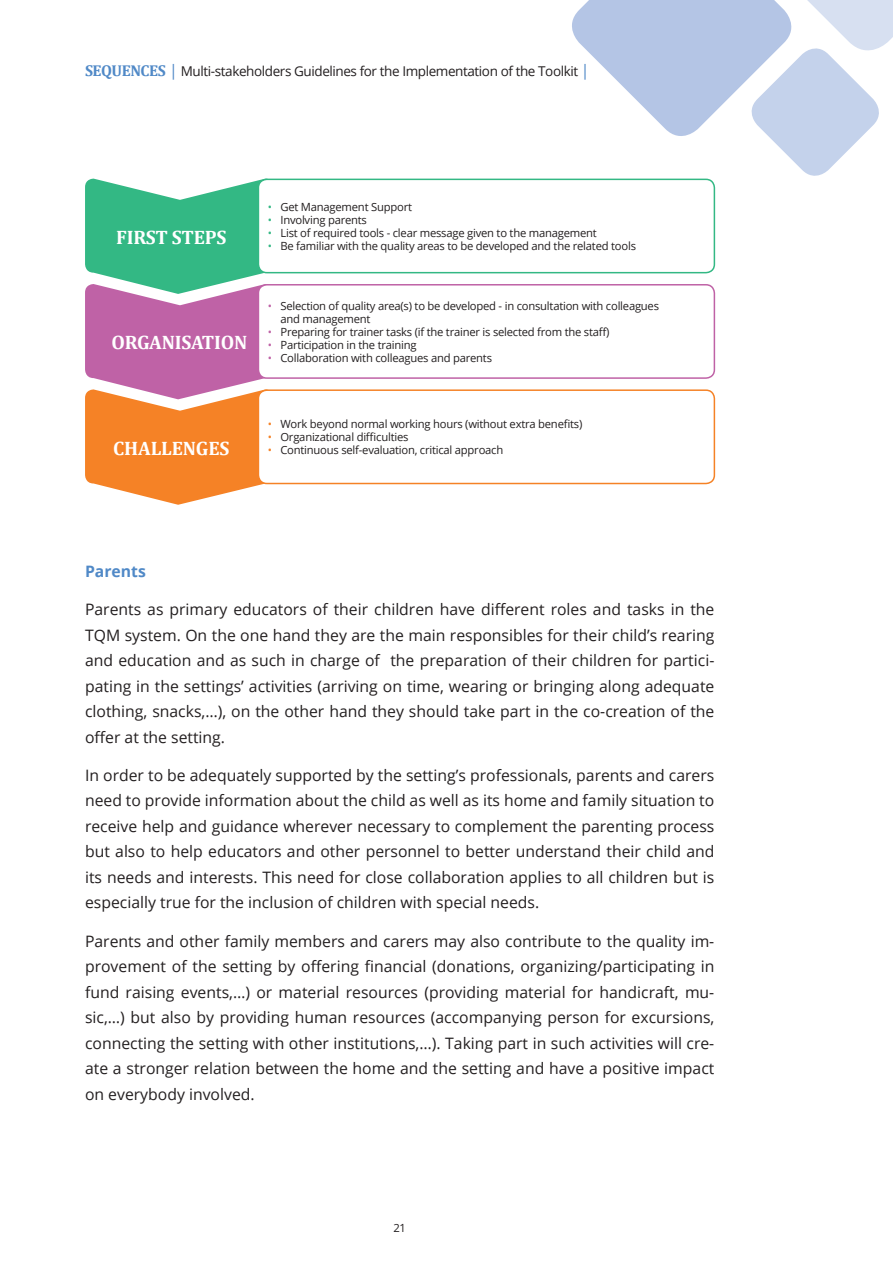
<style>
.page{position:relative;width:893px;height:1263px;background:#fff}
.page>*{position:absolute;margin:0;border:0;box-sizing:border-box;transform-origin:0 0}
.t1{font:700 19.5px "Cambria";letter-spacing:-.01em;color:#fff}
.t2{font:15.75px/25.5px "Open Sans";color:#231f20;text-align:justify}
.t3{font:700 15.75px "Open Sans";color:#5089c7}
.t4{font:13.5px "Open Sans";letter-spacing:-.03em;color:#231f20}
.t5{font:11.25px/12.9px "Open Sans";letter-spacing:-.02em;color:#231f20}
.s1{font-family:"Cambria";font-weight:700;font-size:15.75px;color:#5089c7}
.s2{font-size:15.75px;color:#5089c7}
.s3{color:#33b884}
.s4{color:#bf62a6}
.s5{color:#f58226}
</style>
<div class="page">
<svg style="left:563px;top:0;width:330px;height:183px"></svg>
<div style="left:85px;top:179px;width:189px;height:94px;background:#33b884;border-radius:9px"></div>
<div style="left:258px;top:179px;width:456px;height:94px;background:#fff;border-radius:9px"></div>
<div style="left:258px;top:179px;width:457px;height:94px;border:2px solid #33b884;border-radius:9px"></div>
<div style="left:85px;top:284px;width:189px;height:94px;background:#bf62a6;border-radius:9px"></div>
<div style="left:258px;top:285px;width:456px;height:93px;background:#fff;border-radius:9px"></div>
<div style="left:258px;top:284px;width:457px;height:95px;border:2px solid #bf62a6;border-radius:9px"></div>
<div style="left:85px;top:389px;width:189px;height:94px;background:#f58226;border-radius:9px"></div>
<div style="left:258px;top:390px;width:456px;height:93px;background:#fff;border-radius:9px"></div>
<div style="left:258px;top:389px;width:457px;height:95px;border:2px solid #f58226;border-radius:9px"></div>
<p class="t4" style="left:85px;top:62px;width:506px"><span class="s1">SEQUENCES</span> <span class="s2">|</span> Multi-stakeholders Guidelines for the Implementation of the Toolkit <span class="s2">|</span></p>
<p class="t1" style="left:116px;top:223px;width:112px">FIRST STEPS</p>
<p class="t1" style="left:111px;top:329px;width:137px">ORGANISATION</p>
<p class="t5" style="left:268px;top:200px;width:146px"><span class="s3">•</span> Get Management Support</p>
<p class="t5" style="left:268px;top:213px;width:101px"><span class="s3">•</span> Involving parents</p>
<p class="t5" style="left:268px;top:226px;width:331px"><span class="s3">•</span> List of required tools - clear message given to the management</p>
<p class="t5" style="left:268px;top:239px;width:370px"><span class="s3">•</span> Be familiar with the quality areas to be developed and the related tools</p>
<p class="t5" style="left:280px;top:299px;width:380px;text-indent:-13px"><span class="s4">•</span> Selection of quality area(s) to be developed - in consultation with colleagues and management</p>
<p class="t5" style="left:268px;top:325px;width:343px"><span class="s4">•</span> Preparing for trainer tasks (if the trainer is selected from the staff)</p>
<p class="t5" style="left:268px;top:338px;width:150px"><span class="s4">•</span> Participation in the training</p>
<p class="t5" style="left:268px;top:351px;width:226px"><span class="s4">•</span> Collaboration with colleagues and parents</p>
<p class="t5" style="left:268px;top:417px;width:316px"><span class="s5">•</span> Work beyond normal working hours (without extra benefits)</p>
<p class="t5" style="left:268px;top:430px;width:142px"><span class="s5">•</span> Organizational difficulties</p>
<p class="t1" style="left:113px;top:434px;width:118px">CHALLENGES</p>
<p class="t5" style="left:268px;top:443px;width:237px"><span class="s5">•</span> Continuous self-evaluation, critical approach</p>
<p class="t3" style="left:85px;top:560px;width:62px">Parents</p>
<p class="t2" style="left:85px;top:596px;width:631px">Parents as primary educators of their children have different roles and tasks in the TQM system. On the one hand they are the main responsibles for their child’s rearing and education and as such in charge of the preparation of their children for partici&shy;pating in the settings’ activities (arriving on time, wearing or bringing along adequate clothing, snacks,…), on the other hand they should take part in the co-creation of the offer at the setting.</p>
<p class="t2" style="left:85px;top:762px;width:631px">In order to be adequately supported by the setting’s professionals, parents and carers need to provide information about the child as well as its home and family situation to receive help and guidance wherever necessary to complement the parenting process but also to help educators and other personnel to better understand their child and its needs and interests. This need for close collaboration applies to all children but is especially true for the inclusion of children with special needs.</p>
<p class="t2" style="left:85px;top:928px;width:631px">Parents and other family members and carers may also contribute to the quality im&shy;provement of the setting by offering financial (donations, organizing/participating in fund raising events,…) or material resources (providing material for handicraft, mu&shy;sic,…) but also by providing human resources (accompanying person for excursions, connecting the setting with other institutions,…). Taking part in such activities will cre&shy;ate a stronger relation between the home and the setting and have a positive impact on everybody involved.</p>
<p class="t5" style="left:393px;top:1221px;width:14px">21</p>
</div>
